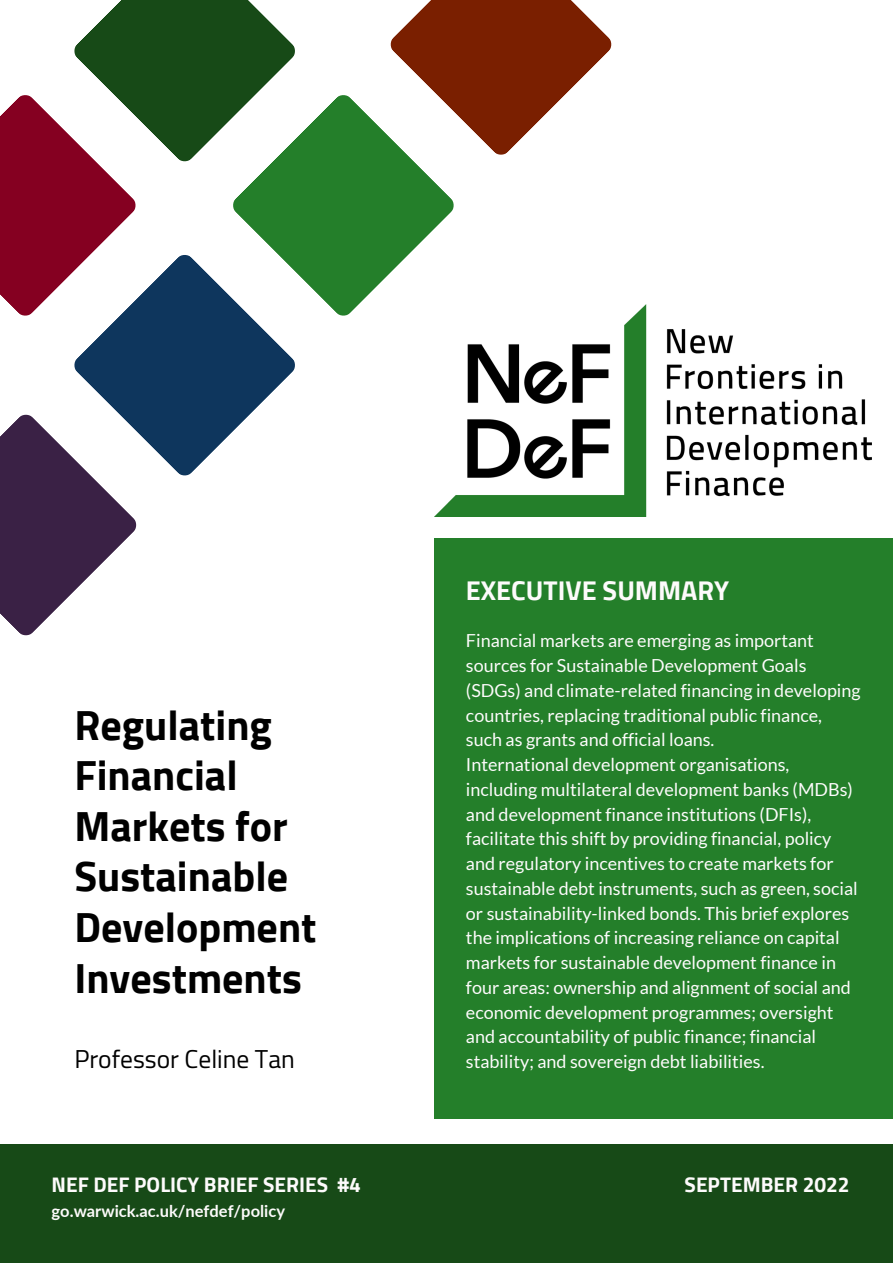
<style>
.page{position:relative;width:893px;height:1264px;background:#fff}
.page>*{position:absolute;margin:0;border:0;box-sizing:border-box;transform-origin:0 0}
.t1{font:700 42px/50.6px "Cairo";color:#000}
.t2{font:700 27px "Cairo";color:#fdfbfb}
.t3{font:25.5px "Cairo";color:#000}
.t4{font:700 21px "Cairo";color:#fdfbfb}
.t5{font:18px/24.8px "Lato";color:#fdfbfb}
.t6{font:700 16.5px "Lato";color:#fdfbfb}
</style>
<div class="page">
<div style="left:434px;top:538px;width:458px;height:580px;background:#247f2a"></div>
<div style="left:0;top:1144px;width:892px;height:118px;background:#174a17"></div>
<img style="left:435px;top:304px;width:436px;height:212px">
<svg style="left:296px;top:95px;width:158px;height:221px;fill:#247f2a"></svg>
<svg style="left:0;top:0;width:296px;height:316px"></svg>
<svg style="left:73px;top:254px;width:223px;height:222px;fill:#0e365d"></svg>
<svg style="left:389px;top:0;width:223px;height:156px"></svg>
<svg style="left:0;top:414px;width:137px;height:222px"></svg>
<p class="t1" style="left:74px;top:699px;width:244px">Regulating<br>Financial<br>Markets for<br>Sustainable<br>Development<br>Investments</p>
<p class="t3" style="left:74px;top:1043px;width:222px">Professor Celine Tan</p>
<p class="t2" style="left:466px;top:574px;width:265px">EXECUTIVE SUMMARY</p>
<p class="t5" style="left:466px;top:628px;width:396px">Financial markets are emerging as important sources for Sustainable Development Goals (SDGs) and climate-related financing in developing countries, replacing traditional public finance, such as grants and official loans.</p>
<p class="t5" style="left:466px;top:751px;width:393px">International development organisations, including multilateral development banks (MDBs) and development finance institutions (DFIs), facilitate this shift by providing financial, policy and regulatory incentives to create markets for sustainable debt instruments, such as green, social or sustainability-linked bonds. This brief explores the implications of increasing reliance on capital markets for sustainable development finance in four areas: ownership and alignment of social and economic development programmes; oversight and accountability of public finance; financial stability; and sovereign debt liabilities.</p>
<p class="t4" style="left:52px;top:1172px;width:311px">NEF DEF POLICY BRIEF SERIES #4</p>
<p class="t4" style="left:684px;top:1172px;width:166px">SEPTEMBER 2022</p>
<p class="t6" style="left:52px;top:1201px;width:235px">go.warwick.ac.uk/nefdef/policy</p>
</div>
